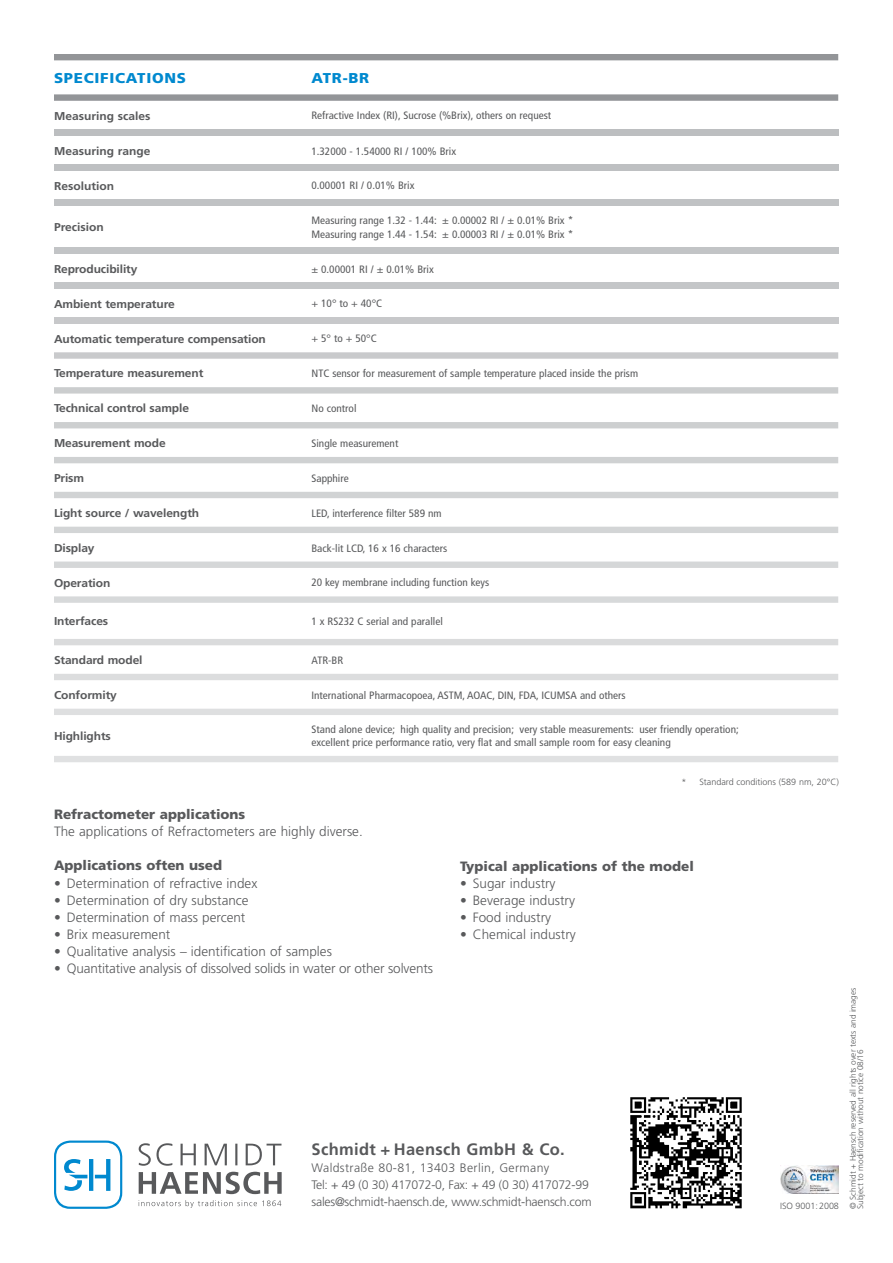
<style>
.page{position:relative;width:893px;height:1263px;background:#fff}
.page>*{position:absolute;margin:0;border:0;box-sizing:border-box;transform-origin:0 0}
.t1{font:700 16.5px "Frutiger LT Std";letter-spacing:.02em;color:#58595b}
.t2{font:900 14.25px "Frutiger LT Std";letter-spacing:.05em;color:#0089cf;scale:1.05 1}
.t3{font:300 13.5px "Frutiger LT Std";color:#58595b}
.t4{font:900 13.5px "Frutiger LT Std";color:#58595b}
.t5{font:300 12.3px/17px "Frutiger LT Std";letter-spacing:-.02em;color:#58595b}
.t6{font:700 11.4px "Frutiger LT Std";letter-spacing:-.01em;color:#58595b;scale:1.05 1}
.t7{font:condensed 10.65px/13.5px "Frutiger LT Std";color:#58595b;scale:1.05 1}
.t8{font:300 9px "Frutiger LT Std";color:#58595b}
.t9{font:300 8.25px/7.5px "Frutiger LT Std";color:#58595b}
</style>
<div class="page">
<svg style="left:54px;top:54px;width:784px;height:47px"></svg>
<div style="left:54px;top:130px;width:784px;height:6px;background:#bcbec0"></div>
<div style="left:54px;top:165px;width:784px;height:6px;background:#bec0c2"></div>
<div style="left:54px;top:199px;width:784px;height:7px;background:#c0c2c4"></div>
<div style="left:54px;top:248px;width:784px;height:6px;background:#c2c4c6"></div>
<div style="left:54px;top:283px;width:784px;height:6px;background:#c4c6c8"></div>
<div style="left:54px;top:317px;width:784px;height:7px;background:#c7c8ca"></div>
<svg style="left:54px;top:352px;width:784px;height:7px"></svg>
<svg style="left:54px;top:387px;width:784px;height:7px"></svg>
<div style="left:54px;top:422px;width:784px;height:6px;background:#cdcfd0"></div>
<div style="left:54px;top:457px;width:784px;height:6px;background:#cfd1d2"></div>
<div style="left:54px;top:492px;width:784px;height:6px;background:#d1d3d4"></div>
<div style="left:54px;top:527px;width:784px;height:6px;background:#d3d5d6"></div>
<svg style="left:54px;top:561px;width:784px;height:7px"></svg>
<svg style="left:54px;top:596px;width:784px;height:7px"></svg>
<div style="left:54px;top:639px;width:784px;height:6px;background:#dadbdc"></div>
<div style="left:54px;top:674px;width:784px;height:6px;background:#dcddde"></div>
<div style="left:54px;top:709px;width:784px;height:6px;background:#dedfe0"></div>
<div style="left:54px;top:756px;width:784px;height:6px;background:#e0e1e2"></div>
<svg style="left:54px;top:1140px;width:68px;height:69px"></svg>
<svg style="left:139px;top:1143px;width:142px;height:23px"></svg>
<svg style="left:139px;top:1200px;width:142px;height:8px"></svg>
<svg style="left:139px;top:1172px;width:142px;height:22px"></svg>
<img style="left:780px;top:1165px;width:59px;height:28px">
<img style="left:630px;top:1097px;width:112px;height:112px">
<h2 class="t2" style="left:54px;top:69px;width:127px">SPECIFICATIONS</h2>
<h2 class="t2" style="left:311px;top:69px;width:57px">ATR-BR</h2>
<p class="t6" style="left:54px;top:109px;width:93px">Measuring scales</p>
<p class="t7" style="left:311px;top:109px;width:230px">Refractive Index (RI), Sucrose (%Brix), others on request</p>
<p class="t6" style="left:54px;top:144px;width:93px">Measuring range</p>
<p class="t7" style="left:311px;top:144px;width:139px">1.32000 - 1.54000 RI / 100% Brix</p>
<p class="t6" style="left:54px;top:179px;width:59px">Resolution</p>
<p class="t7" style="left:311px;top:179px;width:100px">0.00001 RI / 0.01% Brix</p>
<p class="t6" style="left:54px;top:221px;width:49px">Precision</p>
<p class="t7" style="left:311px;top:214px;width:251px">Measuring range 1.32 - 1.44: ± 0.00002 RI / ± 0.01% Brix *<br>Measuring range 1.44 - 1.54: ± 0.00003 RI / ± 0.01% Brix *</p>
<p class="t6" style="left:54px;top:262px;width:81px">Reproducibility</p>
<p class="t7" style="left:311px;top:262px;width:118px">± 0.00001 RI / ± 0.01% Brix</p>
<p class="t6" style="left:54px;top:297px;width:116px">Ambient temperature</p>
<p class="t7" style="left:311px;top:297px;width:69px">+ 10° to + 40°C</p>
<p class="t6" style="left:54px;top:332px;width:203px">Automatic temperature compensation</p>
<p class="t7" style="left:311px;top:332px;width:64px">+ 5° to + 50°C</p>
<p class="t6" style="left:54px;top:367px;width:144px">Temperature measurement</p>
<p class="t7" style="left:311px;top:367px;width:313px">NTC sensor for measurement of sample temperature placed inside the prism</p>
<p class="t6" style="left:54px;top:402px;width:130px">Technical control sample</p>
<p class="t7" style="left:311px;top:402px;width:44px">No control</p>
<p class="t6" style="left:54px;top:436px;width:108px">Measurement mode</p>
<p class="t7" style="left:311px;top:436px;width:84px">Single measurement</p>
<p class="t6" style="left:54px;top:471px;width:30px">Prism</p>
<p class="t7" style="left:311px;top:471px;width:37px">Sapphire</p>
<p class="t6" style="left:54px;top:506px;width:140px">Light source / wavelength</p>
<p class="t7" style="left:311px;top:506px;width:125px">LED, interference filter 589 nm</p>
<p class="t6" style="left:54px;top:541px;width:40px">Display</p>
<p class="t7" style="left:311px;top:541px;width:131px">Back-lit LCD, 16 x 16 characters</p>
<p class="t6" style="left:54px;top:576px;width:55px">Operation</p>
<p class="t7" style="left:311px;top:576px;width:171px">20 key membrane including function keys</p>
<p class="t6" style="left:54px;top:615px;width:53px">Interfaces</p>
<p class="t7" style="left:311px;top:615px;width:127px">1 x RS232 C serial and parallel</p>
<p class="t6" style="left:54px;top:653px;width:86px">Standard model</p>
<p class="t7" style="left:311px;top:653px;width:32px">ATR-BR</p>
<p class="t6" style="left:54px;top:688px;width:61px">Conformity</p>
<p class="t7" style="left:311px;top:688px;width:301px">International Pharmacopoea, ASTM, AOAC, DIN, FDA, ICUMSA and others</p>
<p class="t6" style="left:54px;top:729px;width:56px">Highlights</p>
<p class="t7" style="left:311px;top:722px;width:408px">Stand alone device; high quality and precision; very stable measurements: user friendly operation; excellent price performance ratio, very flat and small sample room for easy cleaning</p>
<p class="t4" style="left:54px;top:806px;width:193px">Refractometer applications</p>
<p class="t3" style="left:54px;top:824px;width:310px">The applications of Refractometers are highly diverse.</p>
<p class="t4" style="left:54px;top:858px;width:170px">Applications often used</p>
<p class="t3" style="left:54px;top:875px;width:205px">• Determination of refractive index</p>
<p class="t3" style="left:54px;top:892px;width:196px">• Determination of dry substance</p>
<p class="t3" style="left:54px;top:909px;width:193px">• Determination of mass percent</p>
<p class="t3" style="left:54px;top:926px;width:118px">• Brix measurement</p>
<p class="t3" style="left:54px;top:943px;width:279px">• Qualitative analysis – identification of samples</p>
<p class="t3" style="left:54px;top:960px;width:380px">• Quantitative analysis of dissolved solids in water or other solvents</p>
<p class="t8" style="left:682px;top:777px;width:159px">* Standard conditions (589 nm, 20°C)</p>
<p class="t4" style="left:460px;top:858px;width:235px">Typical applications of the model</p>
<p class="t3" style="left:460px;top:875px;width:97px">• Sugar industry</p>
<p class="t3" style="left:460px;top:892px;width:117px">• Beverage industry</p>
<p class="t3" style="left:460px;top:909px;width:93px">• Food industry</p>
<p class="t3" style="left:460px;top:926px;width:117px">• Chemical industry</p>
<h1 class="t1" style="left:312px;top:1140px;width:255px">Schmidt + Haensch GmbH &amp; Co.</h1>
<p class="t5" style="left:312px;top:1160px;width:281px">Waldstraße 80-81, 13403 Berlin, Germany<br>Tel: + 49 (0 30) 417072-0, Fax: + 49 (0 30) 417072-99 sales@schmidt-haensch.de, www.schmidt-haensch.com</p>
<p class="t8" style="left:780px;top:1201px;width:60px">ISO 9001:2008</p>
<p class="t9" style="left:849px;top:1209px;width:223px;rotate:-90deg">© Schmidt + Haensch reserved all rights over texts and images<br>Subject to modification without notice 08/16</p>
</div>
